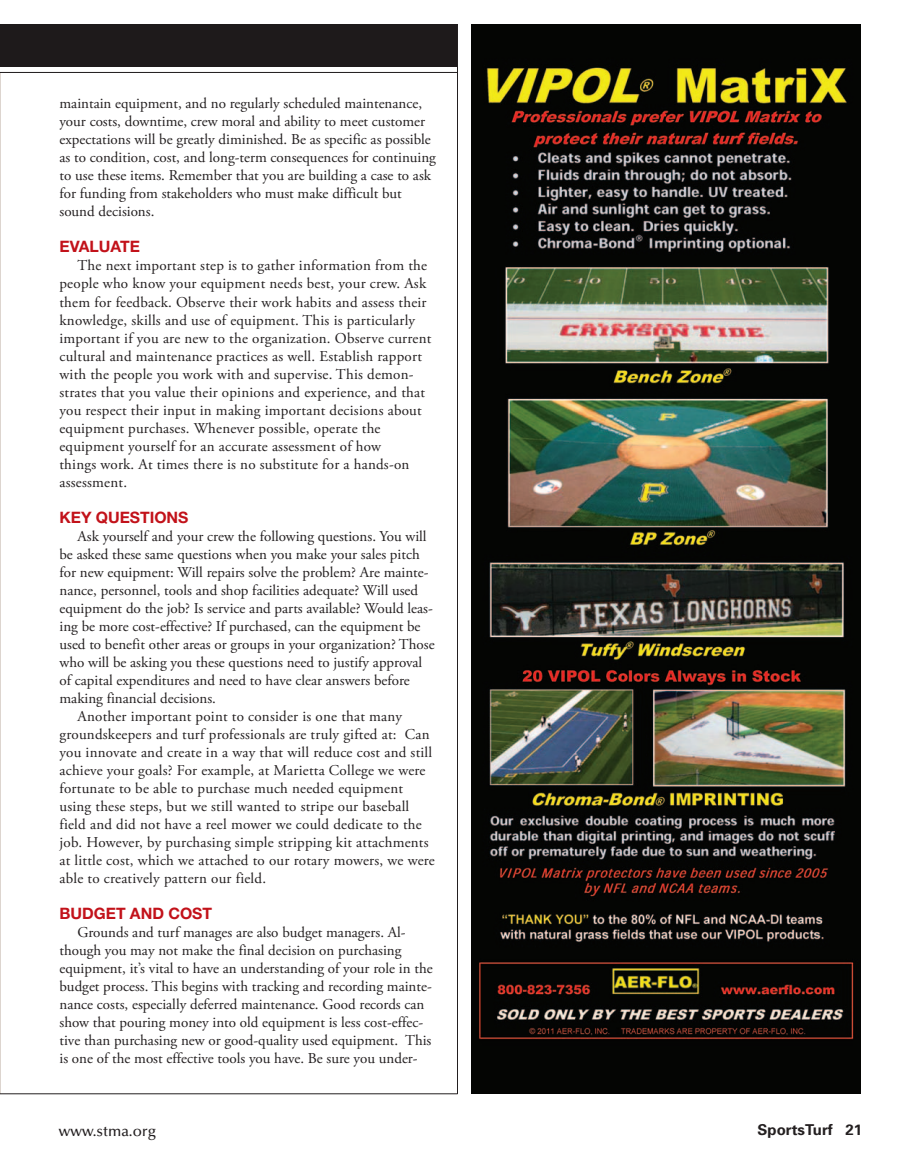
<style>
.page{position:relative;width:918px;height:1175px;background:#fff}
.page>*{position:absolute;margin:0;border:0;box-sizing:border-box;transform-origin:0 0}
.t1{font:700 15.75px "Helvetica Neue";color:#c2121a}
.t2{font:15px/18px "Adobe Garamond Pro";color:#231f20}
.t3{font:500 15px "Optima";color:#231f20}
.t4{font:700 15px "Univers";color:#231f20}
</style>
<div class="page">
<hr style="left:0;top:1093px;width:458px;height:1px;background:#231f20">
<div style="left:0;top:25px;width:458px;height:42px;background:#1e1a1b"></div>
<hr style="left:0;top:72px;width:458px;height:1px;background:#1e1a1b">
<img style="left:472px;top:24px;width:388px;height:1069px">
<hr style="left:457px;top:26px;width:1px;height:1068px;background:#231f20">
<p class="t2" style="left:60px;top:96px;width:378px">maintain equipment, and no regularly scheduled maintenance, your costs, downtime, crew moral and ability to meet customer expectations will be greatly diminished. Be as specific as possible as to condition, cost, and long-term consequences for continuing to use these items. Remember that you are building a case to ask for funding from stakeholders who must make difficult but sound decisions.</p>
<p class="t1" style="left:59px;top:237px;width:82px">EVALUATE</p>
<p class="t2" style="left:59px;top:258px;width:373px;text-indent:18px">The next important step is to gather information from the people who know your equipment needs best, your crew. Ask them for feedback. Observe their work habits and assess their knowledge, skills and use of equipment. This is particularly important if you are new to the organization. Observe current cultural and maintenance practices as well. Establish rapport with the people you work with and supervise. This demon&shy;strates that you value their opinions and experience, and that you respect their input in making important decisions about equipment purchases. Whenever possible, operate the equipment yourself for an accurate assessment of how<br>things work. At times there is no substitute for a hands-on assessment.</p>
<p class="t1" style="left:59px;top:507px;width:131px">KEY QUESTIONS</p>
<p class="t2" style="left:77px;top:528px;width:351px">Ask yourself and your crew the following questions. You will</p>
<p class="t2" style="left:59px;top:546px;width:362px">be asked these same questions when you make your sales pitch</p>
<p class="t2" style="left:59px;top:564px;width:371px">for new equipment: Will repairs solve the problem? Are mainte-</p>
<p class="t2" style="left:59px;top:582px;width:360px">nance, personnel, tools and shop facilities adequate? Will used</p>
<p class="t2" style="left:59px;top:600px;width:375px">equipment do the job? Is service and parts available? Would leas-</p>
<p class="t2" style="left:59px;top:618px;width:363px">ing be more cost-effective? If purchased, can the equipment be</p>
<p class="t2" style="left:59px;top:636px;width:377px">used to benefit other areas or groups in your organization? Those</p>
<p class="t2" style="left:59px;top:654px;width:364px">who will be asking you these questions need to justify approval</p>
<p class="t2" style="left:59px;top:672px;width:352px">of capital expenditures and need to have clear answers before</p>
<p class="t2" style="left:59px;top:690px;width:158px">making financial decisions.</p>
<p class="t2" style="left:77px;top:708px;width:326px">Another important point to consider is one that many</p>
<p class="t2" style="left:59px;top:726px;width:372px">groundskeepers and turf professionals are truly gifted at: Can</p>
<p class="t2" style="left:59px;top:744px;width:374px">you innovate and create in a way that will reduce cost and still</p>
<p class="t2" style="left:59px;top:762px;width:368px">achieve your goals? For example, at Marietta College we were</p>
<p class="t2" style="left:59px;top:780px;width:345px">fortunate to be able to purchase much needed equipment</p>
<p class="t2" style="left:59px;top:798px;width:351px">using these steps, but we still wanted to stripe our baseball</p>
<p class="t2" style="left:59px;top:816px;width:364px">field and did not have a reel mower we could dedicate to the</p>
<p class="t2" style="left:59px;top:834px;width:371px">job. However, by purchasing simple stripping kit attachments</p>
<p class="t2" style="left:59px;top:852px;width:377px">at little cost, which we attached to our rotary mowers, we were</p>
<p class="t2" style="left:59px;top:870px;width:208px">able to creatively pattern our field.</p>
<p class="t1" style="left:59px;top:903px;width:154px">BUDGET AND COST</p>
<p class="t2" style="left:59px;top:924px;width:375px;text-indent:18px">Grounds and turf manages are also budget managers. Al&shy;though you may not make the final decision on purchasing equipment, it’s vital to have an understanding of your role in the budget process. This begins with tracking and recording mainte&shy;nance costs, especially deferred maintenance. Good records can show that pouring money into old equipment is less cost-effec&shy;tive than purchasing new or good-quality used equipment. This is one of the most effective tools you have. Be sure you under-</p>
<p class="t3" style="left:59px;top:1122px;width:99px">www.stma.org</p>
<p class="t4" style="left:758px;top:1120px;width:106px">SportsTurf 21</p>
</div>
